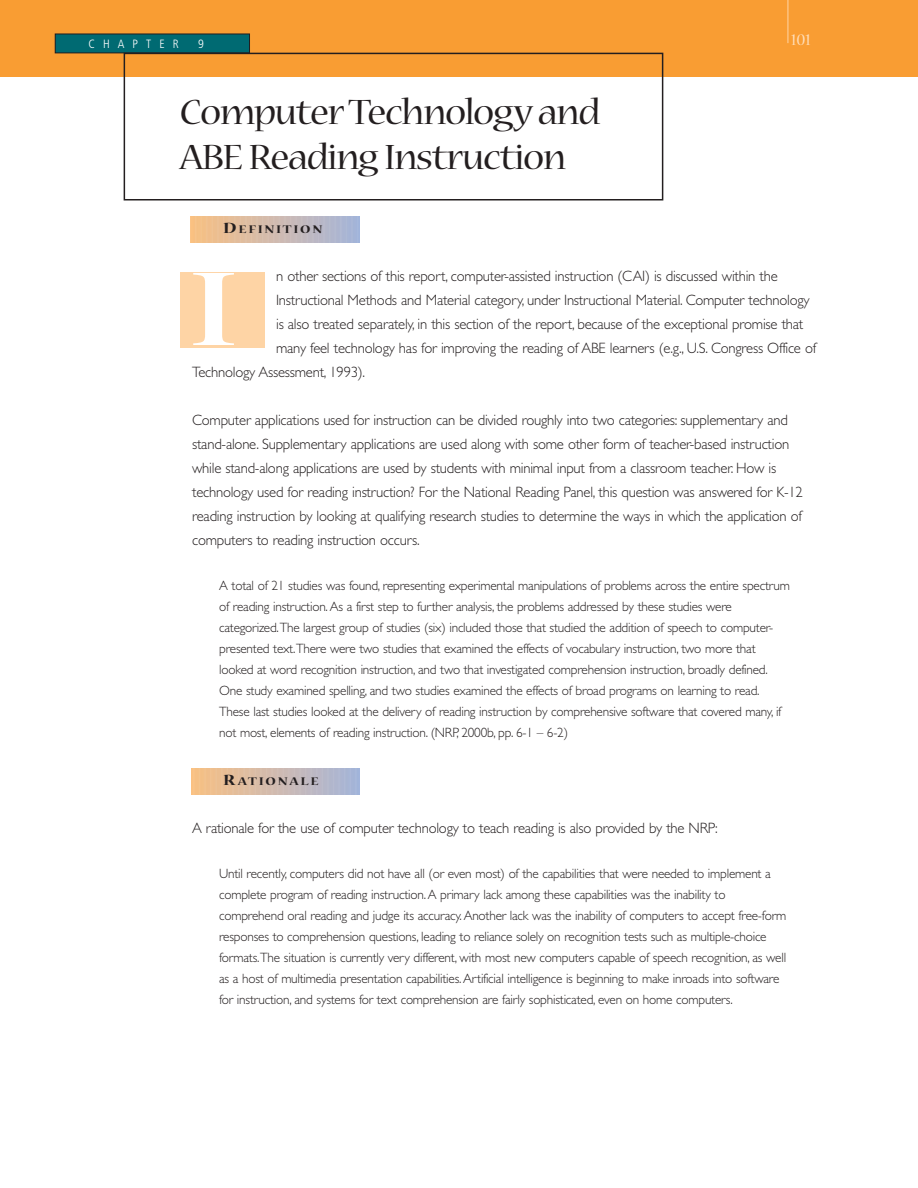
<style>
.page{position:relative;width:918px;height:1188px;background:#fff}
.page>*{position:absolute;margin:0;border:0;box-sizing:border-box;transform-origin:0 0}
.t1{font:700 108px "Modern No 216";color:#fff}
.t2{font:39px/45px "Nueva MM 330 569";letter-spacing:-.035em;color:#231e1f}
.t3{font:18px "Nueva MM 330 475";color:#ffdeb9}
.t4{font:300 15px/24px "Gill Sans";letter-spacing:-.015em;color:#231e1f}
.t5{font:300 13.5px/21px "Gill Sans";letter-spacing:-.015em;color:#231e1f}
.t6{font:12.3px "Nueva MM 540 750";letter-spacing:.175em;color:#231e1f}
.t7{font:300 condensed 12px "Frutiger";letter-spacing:.67em;color:#fff}
.s1{font-size:16.5px}
</style>
<div class="page">
<div style="left:0;top:0;width:918px;height:76px;background:#f99d33"></div>
<svg style="left:191px;top:769px;width:169px;height:25px;background:#cfbbaf"></svg>
<hr style="left:787px;top:0;width:2px;height:43px;background:#fdc280">
<svg style="left:191px;top:217px;width:169px;height:25px;background:#cfbbaf"></svg>
<div style="left:55px;top:34px;width:195px;height:19px;background:#006a72"></div>
<div style="left:55px;top:34px;width:195px;height:19px;border:1px solid #231e1f"></div>
<div style="left:124px;top:53px;width:539px;height:148px;border:2px solid #231e1f"></div>
<div style="left:180px;top:272px;width:84px;height:75px;background:#fed4a5"></div>
<p class="t7" style="left:89px;top:39px;width:92px">CHAPTER</p>
<p class="t7" style="left:198px;top:39px;width:7px">9</p>
<h2 class="t2" style="left:180px;top:91px;width:422px">Computer Technology and<br>ABE Reading Instruction</h2>
<h3 class="t3" style="left:791px;top:32px;width:21px">101</h3>
<p class="t6" style="left:224px;top:226px;width:100px"><span class="s1">D</span>EFINITION</p>
<p class="t4" style="left:276px;top:266px;width:503px">n other sections of this report, computer-assisted instruction (CAI) is discussed within the</p>
<p class="t4" style="left:276px;top:290px;width:535px">Instructional Methods and Material category, under Instructional Material. Computer technology</p>
<p class="t4" style="left:276px;top:314px;width:529px">is also treated separately, in this section of the report, because of the exceptional promise that</p>
<p class="t4" style="left:276px;top:338px;width:542px">many feel technology has for improving the reading of ABE learners (e.g., U.S. Congress Office of</p>
<p class="t4" style="left:192px;top:362px;width:175px">Technology Assessment, 1993).</p>
<p class="t4" style="left:192px;top:410px;width:612px">Computer applications used for instruction can be divided roughly into two categories: supplementary and stand-alone. Supplementary applications are used along with some other form of teacher-based instruction while stand-along applications are used by students with minimal input from a classroom teacher. How is technology used for reading instruction? For the National Reading Panel, this question was answered for K-12 reading instruction by looking at qualifying research studies to determine the ways in which the application of computers to reading instruction occurs.</p>
<p class="t5" style="left:219px;top:577px;width:573px">A total of 21 studies was found, representing experimental manipulations of problems across the entire spectrum of reading instruction.As a first step to further analysis, the problems addressed by these studies were categorized.The largest group of studies (six) included those that studied the addition of speech to computer&shy;presented text.There were two studies that examined the effects of vocabulary instruction, two more that looked at word recognition instruction, and two that investigated comprehension instruction, broadly defined.<br>One study examined spelling, and two studies examined the effects of broad programs on learning to read.<br>These last studies looked at the delivery of reading instruction by comprehensive software that covered many, if not most, elements of reading instruction. (NRP, 2000b, pp. 6-1 – 6-2)</p>
<p class="t6" style="left:224px;top:778px;width:96px"><span class="s1">R</span>ATIONALE</p>
<p class="t4" style="left:192px;top:818px;width:527px">A rationale for the use of computer technology to teach reading is also provided by the NRP:</p>
<p class="t5" style="left:219px;top:865px;width:569px">Until recently, computers did not have all (or even most) of the capabilities that were needed to implement a complete program of reading instruction.A primary lack among these capabilities was the inability to comprehend oral reading and judge its accuracy.Another lack was the inability of computers to accept free-form responses to comprehension questions, leading to reliance solely on recognition tests such as multiple-choice formats.The situation is currently very different, with most new computers capable of speech recognition, as well as a host of multimedia presentation capabilities.Artificial intelligence is beginning to make inroads into software for instruction, and systems for text comprehension are fairly sophisticated, even on home computers.</p>
<h1 class="t1" style="left:190px;top:249px;width:48px">I</h1>
</div>
